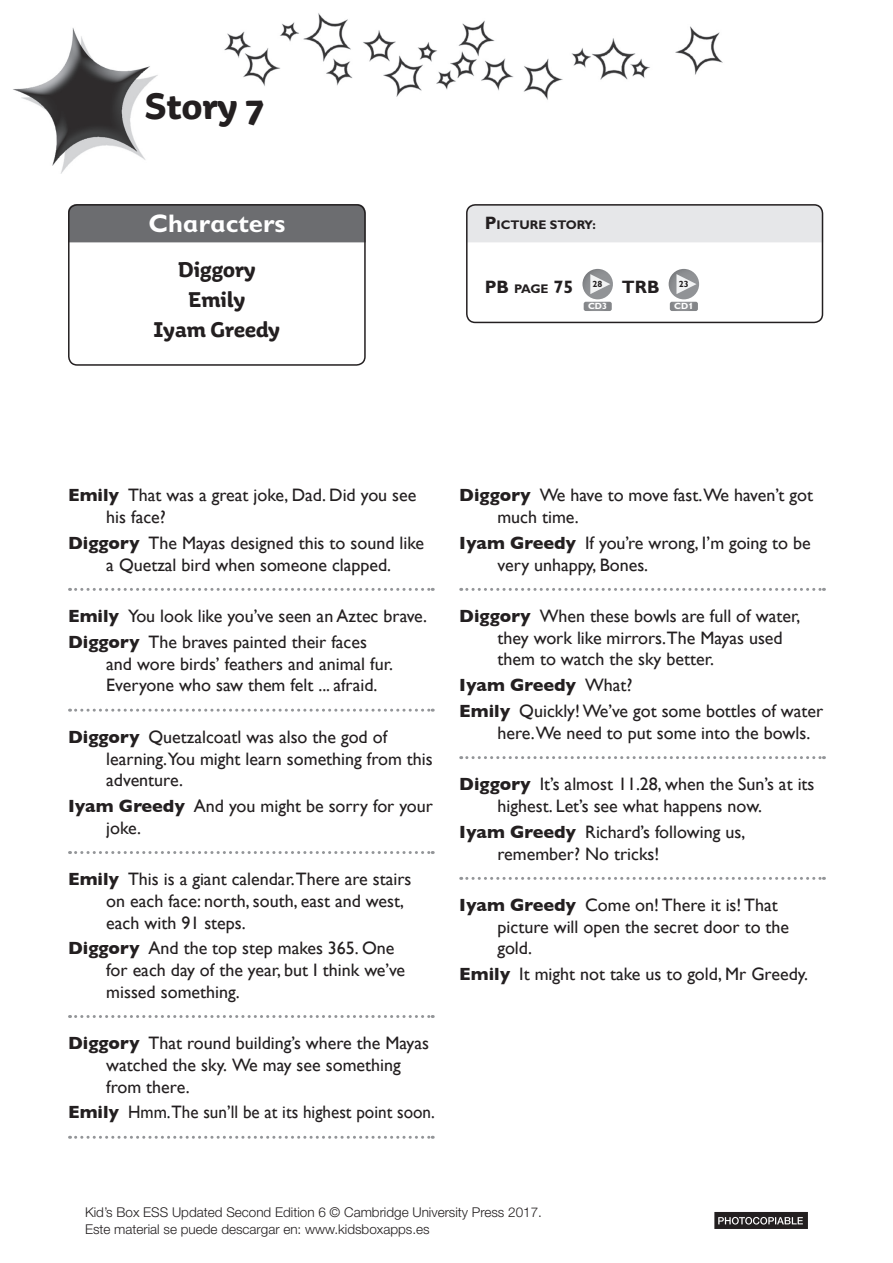
<style>
.page{position:relative;width:893px;height:1263px;background:#fff}
.page>*{position:absolute;margin:0;border:0;box-sizing:border-box;transform-origin:0 0}
.t1{font:700 39px "Aniuk";color:#231f20}
.t2{font:700 25.5px "Gill Sans Infant Std";color:#fff}
.t3{font:700 22.5px/30px "Aniuk";color:#231f20;text-align:center}
.t4{font:18px/21.6px "Gill Sans";color:#231f20}
.t5{font:18px "Gill Sans";color:#231f20;scale:.95 1}
.t6{font:700 18px "Gill Sans Infant Std";color:#231f20}
.t7{font:300 13.5px/16.2px "Helvetica Neue LT Std";color:#231f20}
.t8{font:700 12.6px "Gill Sans Infant Std";color:#231f20}
.t9{font:700 9px "Gill Sans Infant Std";color:#fff}
.t10{font:700 9px "Gill Sans Infant Std";color:#231f20}
.s1{font-size:18px}
.s2{font-size:12.6px}
.s3{font-weight:700}
</style>
<div class="page">
<img style="left:13px;top:13px;width:710px;height:161px">
<div style="left:68px;top:204px;width:298px;height:38px;background:#6c6d70"></div>
<div style="left:68px;top:204px;width:298px;height:162px;border:2px solid #231f20;border-radius:9px"></div>
<svg style="left:714px;top:1212px;width:94px;height:17px;background:#464344"></svg>
<svg style="left:70px;top:588px;width:363px;height:3px"></svg>
<svg style="left:70px;top:709px;width:363px;height:3px"></svg>
<svg style="left:70px;top:851px;width:363px;height:3px"></svg>
<svg style="left:70px;top:1015px;width:363px;height:3px"></svg>
<svg style="left:70px;top:1136px;width:363px;height:3px"></svg>
<svg style="left:461px;top:588px;width:363px;height:3px"></svg>
<svg style="left:461px;top:756px;width:363px;height:3px"></svg>
<svg style="left:461px;top:877px;width:363px;height:3px"></svg>
<div style="left:466px;top:204px;width:357px;height:38px;background:#e6e7e9"></div>
<div style="left:466px;top:204px;width:357px;height:119px;border:2px solid #231f20;border-radius:9px"></div>
<svg style="left:582px;top:269px;width:31px;height:30px"></svg>
<svg style="left:590px;top:274px;width:20px;height:20px"></svg>
<svg style="left:584px;top:302px;width:28px;height:9px"></svg>
<div style="left:669px;top:269px;width:30px;height:30px;background:linear-gradient(to bottom,#86888b,#929497);border-radius:15px"></div>
<svg style="left:676px;top:274px;width:20px;height:20px"></svg>
<svg style="left:670px;top:302px;width:28px;height:9px"></svg>
<h1 class="t1" style="left:145px;top:82px;width:121px">Story 7</h1>
<h2 class="t2" style="left:148px;top:208px;width:138px">Characters</h2>
<p class="t3" style="left:154px;top:254px;width:128px">Diggory<br>Emily<br>Iyam Greedy</p>
<p class="t8" style="left:485px;top:217px;width:113px"><span class="s1">P</span>ICTURE STORY:</p>
<p class="t6" style="left:485px;top:276px;width:90px">PB <span class="s2">PAGE</span> 75</p>
<p class="t6" style="left:593px;top:276px;width:69px"><sup>28</sup> TRB</p>
<p class="t9" style="left:588px;top:301px;width:21px">CD3</p>
<p class="t10" style="left:679px;top:279px;width:11px">23</p>
<p class="t9" style="left:674px;top:301px;width:21px">CD1</p>
<p class="t4" style="left:106px;top:484px;width:312px;text-indent:-38px"><span class="s3">Emily</span> That was a great joke, Dad. Did you see his face?</p>
<p class="t4" style="left:68px;top:532px;width:358px;text-align:center"><span class="s3">Diggory</span> The Mayas designed this to sound like a Quetzal bird when someone clapped.</p>
<p class="t4" style="left:68px;top:603px;width:361px;line-height:25.8px"><span class="s3">Emily</span> You look like you’ve seen an Aztec brave.<br><span class="s3">Diggory</span> The braves painted their faces</p>
<p class="t4" style="left:106px;top:653px;width:288px">and wore birds’ feathers and animal fur.<br>Everyone who saw them felt ... afraid.</p>
<p class="t4" style="left:106px;top:726px;width:328px;text-indent:-38px"><span class="s3">Diggory</span> Quetzalcoatl was also the god of learning.You might learn something from this adventure.</p>
<p class="t4" style="left:106px;top:795px;width:328px;text-indent:-38px"><span class="s3">Iyam Greedy</span> And you might be sorry for your joke.</p>
<p class="t4" style="left:106px;top:868px;width:307px;text-indent:-38px"><span class="s3">Emily</span> This is a giant calendar.There are stairs on each face: north, south, east and west, each with 91 steps.</p>
<p class="t4" style="left:106px;top:937px;width:300px;text-indent:-38px"><span class="s3">Diggory</span> And the top step makes 365. One for each day of the year, but I think we’ve missed something.</p>
<p class="t4" style="left:106px;top:1032px;width:324px;text-indent:-38px"><span class="s3">Diggory</span> That round building’s where the Mayas watched the sky. We may see something from there.</p>
<p class="t5" style="left:68px;top:1102px;width:388px"><span class="s3">Emily</span> Hmm.The sun’ll be at its highest point soon.</p>
<p class="t4" style="left:497px;top:484px;width:317px;text-indent:-38px"><span class="s3">Diggory</span> We have to move fast.We haven’t got much time.</p>
<p class="t4" style="left:497px;top:532px;width:315px;text-indent:-38px"><span class="s3">Iyam Greedy</span> If you’re wrong, I’m going to be very unhappy, Bones.</p>
<p class="t4" style="left:497px;top:605px;width:304px;text-indent:-38px"><span class="s3">Diggory</span> When these bowls are full of water, they work like mirrors.The Mayas used them to watch the sky better.</p>
<p class="t4" style="left:459px;top:672px;width:365px;line-height:25.8px"><span class="s3">Iyam Greedy</span> What?<br><span class="s3">Emily</span> Quickly! We’ve got some bottles of water</p>
<p class="t4" style="left:497px;top:722px;width:314px">here.We need to put some into the bowls.</p>
<p class="t4" style="left:497px;top:773px;width:318px;text-indent:-38px"><span class="s3">Diggory</span> It’s almost 11.28, when the Sun’s at its highest. Let’s see what happens now.</p>
<p class="t4" style="left:497px;top:821px;width:249px;text-indent:-38px"><span class="s3">Iyam Greedy</span> Richard’s following us, remember? No tricks!</p>
<p class="t4" style="left:497px;top:894px;width:293px;text-indent:-38px"><span class="s3">Iyam Greedy</span> Come on! There it is! That picture will open the secret door to the gold.</p>
<p class="t4" style="left:459px;top:963px;width:350px"><span class="s3">Emily</span> It might not take us to gold, Mr Greedy.</p>
<p class="t7" style="left:85px;top:1204px;width:458px">Kid’s Box ESS Updated Second Edition 6 © Cambridge University Press 2017.<br>Este material se puede descargar en: www.kidsboxapps.es</p>
</div>
